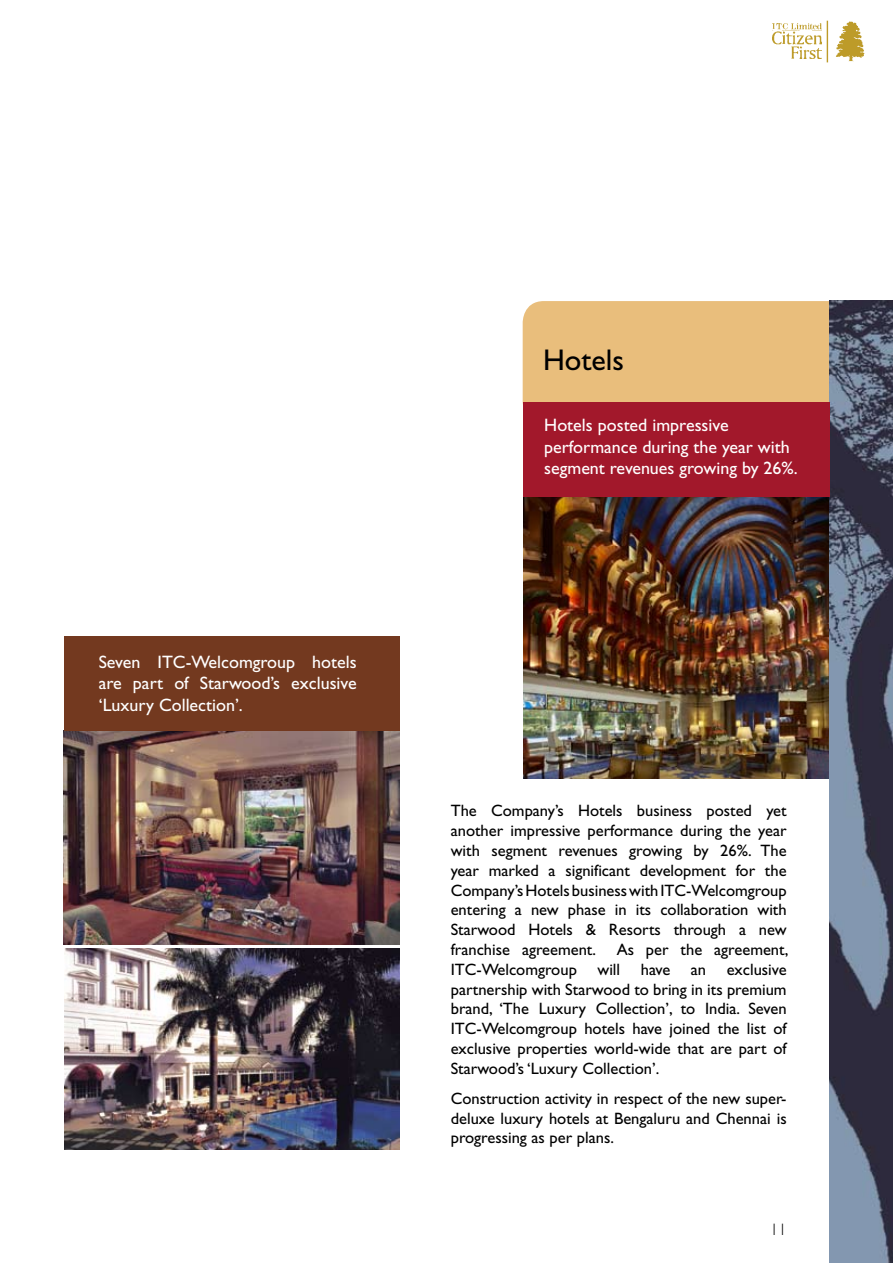
<style>
.page{position:relative;width:893px;height:1263px;background:#fff}
.page>*{position:absolute;margin:0;border:0;box-sizing:border-box;transform-origin:0 0}
.t1{font:30px "Gill Sans";color:#000}
.t2{font:18px/21.6px "Gill Sans";color:#fff;text-align:justify}
.t3{font:16.5px/19.8px "Gill Sans";color:#000;text-align:justify}
.t4{font:300 16.5px "Gill Sans";color:#000}
</style>
<div class="page">
<div style="left:523px;top:301px;width:306px;height:101px;background:#e9be7c"></div>
<img style="left:523px;top:496px;width:306px;height:282px">
<svg style="left:836px;top:22px;width:28px;height:39px"></svg>
<img style="left:773px;top:23px;width:48px;height:36px">
<hr style="left:827px;top:21px;width:1px;height:41px;background:#bd9b29">
<img style="left:829px;top:300px;width:64px;height:963px">
<img style="left:64px;top:731px;width:336px;height:214px">
<img style="left:64px;top:949px;width:336px;height:201px">
<div style="left:64px;top:636px;width:336px;height:95px;background:#73391f"></div>
<div style="left:523px;top:402px;width:306px;height:94px;background:#a2182b"></div>
<p class="t2" style="left:99px;top:651px;width:259px">Seven ITC-Welcomgroup hotels are part of Starwood’s exclusive ‘Luxury Collection’.</p>
<h1 class="t1" style="left:543px;top:343px;width:82px">Hotels</h1>
<p class="t2" style="left:544px;top:414px;width:255px;text-align:left">Hotels posted impressive performance during the year with segment revenues growing by 26%.</p>
<p class="t3" style="left:451px;top:801px;width:339px">The Company’s Hotels business posted yet another impressive performance during the year with segment revenues growing by 26%. The year marked a significant development for the Company’s Hotels business with ITC-Welcomgroup entering a new phase in its collaboration with Starwood Hotels &amp; Resorts through a new franchise agreement. As per the agreement, ITC-Welcomgroup will have an exclusive partnership with Starwood to bring in its premium brand, ‘The Luxury Collection’, to India. Seven ITC-Welcomgroup hotels have joined the list of exclusive properties world-wide that are part of Starwood’s ‘Luxury Collection’.</p>
<p class="t3" style="left:451px;top:1088px;width:337px">Construction activity in respect of the new super&shy;deluxe luxury hotels at Bengaluru and Chennai is progressing as per plans.</p>
<p class="t4" style="left:770px;top:1220px;width:18px">11</p>
</div>
